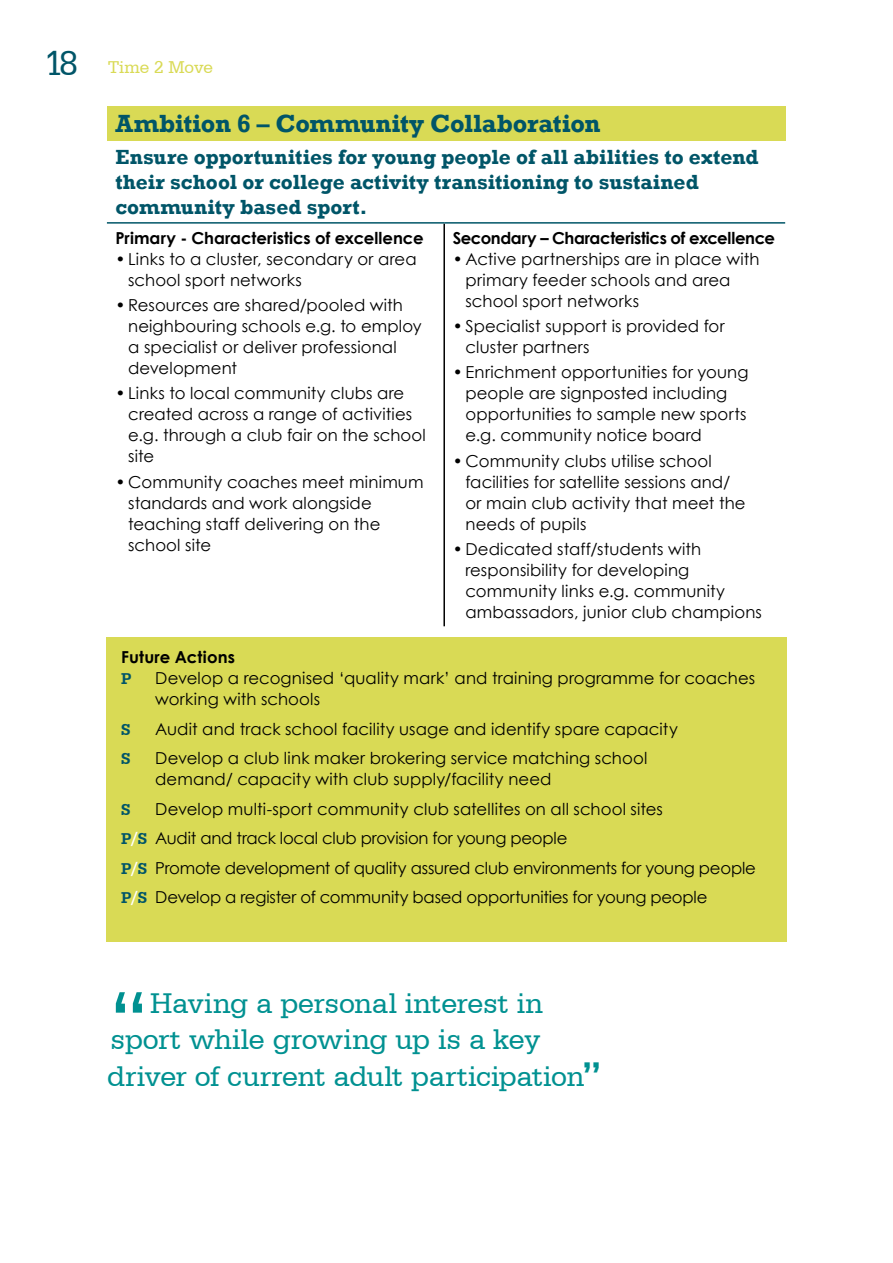
<style>
.page{position:relative;width:893px;height:1263px;background:#fff}
.page>*{position:absolute;margin:0;border:0;box-sizing:border-box;transform-origin:0 0}
.t1{font:90px "Serifa BT";color:#009191}
.t2{font:30px/37px "Serifa BT";letter-spacing:-.01em;color:#009191}
.t3{font:700 25.5px "Rockwell";letter-spacing:-.005em;color:#005568}
.t4{font:700 21px/25.2px "Rockwell";color:#005568}
.t5{font:18px "Serifa BT";letter-spacing:-.005em;color:#d9da55}
.t6{font:16.5px/21px "Century Gothic";letter-spacing:.005em;color:#000}
.t7{font:700 16.5px "Century Gothic";letter-spacing:-.01em;color:#000}
.t8{font:700 16.5px "Century Gothic";letter-spacing:.01em;color:#000}
.t9{font:700 16.5px "Serifa BT";color:#005568}
.s1{font-size:36px;color:#005568}
.s2{font-family:"Serifa BT";font-weight:700;color:#005568}
.s3{font-weight:700;color:#fff}
.s4{font-weight:700;font-size:36px}
</style>
<div class="page">
<div style="left:107px;top:106px;width:678px;height:35px;background:#d9da55"></div>
<hr style="left:443px;top:224px;width:2px;height:402px;background:#000">
<hr style="left:107px;top:222px;width:337px;height:2px;background:#005568">
<hr style="left:444px;top:222px;width:341px;height:2px;background:#005568">
<div style="left:106px;top:638px;width:681px;height:304px;background:#d9da55"></div>
<p class="t5" style="left:44px;top:56px;width:170px"><span class="s1">18</span> Time 2 Move</p>
<h3 class="t3" style="left:115px;top:108px;width:486px">Ambition 6 – Community Collaboration</h3>
<p class="t4" style="left:115px;top:144px;width:645px">Ensure opportunities for young people of all abilities to extend their school or college activity transitioning to sustained community based sport.</p>
<p class="t7" style="left:115px;top:225px;width:310px">Primary - Characteristics of excellence</p>
<p class="t6" style="left:128px;top:248px;width:290px;text-indent:-13px">• Links to a cluster, secondary or area school sport networks</p>
<p class="t6" style="left:128px;top:294px;width:295px;text-indent:-13px">• Resources are shared/pooled with neighbouring schools e.g. to employ a specialist or deliver professional development</p>
<p class="t6" style="left:128px;top:383px;width:299px;text-indent:-13px">• Links to local community clubs are created across a range of activities e.g. through a club fair on the school site</p>
<p class="t6" style="left:128px;top:471px;width:297px;text-indent:-13px">• Community coaches meet minimum standards and work alongside teaching staff delivering on the school site</p>
<p class="t7" style="left:453px;top:225px;width:324px">Secondary – Characteristics of excellence</p>
<p class="t6" style="left:465px;top:248px;width:296px;text-indent:-13px">• Active partnerships are in place with primary feeder schools and area school sport networks</p>
<p class="t6" style="left:465px;top:315px;width:261px;text-indent:-13px">• Specialist support is provided for cluster partners</p>
<p class="t6" style="left:465px;top:362px;width:284px;text-indent:-13px">• Enrichment opportunities for young people are signposted including opportunities to sample new sports e.g. community notice board</p>
<p class="t6" style="left:465px;top:450px;width:282px;text-indent:-13px">• Community clubs utilise school facilities for satellite sessions and/ or main club activity that meet the needs of pupils</p>
<p class="t6" style="left:465px;top:538px;width:298px;text-indent:-13px">• Dedicated staff/students with responsibility for developing community links e.g. community ambassadors, junior club champions</p>
<p class="t8" style="left:121px;top:644px;width:115px">Future Actions</p>
<p class="t9" style="left:121px;top:668px;width:12px">P</p>
<p class="t6" style="left:155px;top:667px;width:601px">Develop a recognised ‘quality mark’ and training programme for coaches working with schools</p>
<p class="t9" style="left:121px;top:719px;width:11px">S</p>
<p class="t6" style="left:155px;top:718px;width:524px">Audit and track school facility usage and identify spare capacity</p>
<p class="t9" style="left:121px;top:748px;width:11px">S</p>
<p class="t6" style="left:155px;top:747px;width:494px">Develop a club link maker brokering service matching school demand/ capacity with club supply/facility need</p>
<p class="t9" style="left:121px;top:799px;width:11px">S</p>
<p class="t6" style="left:121px;top:793px;width:636px;line-height:29.5px;text-indent:34px">Develop multi-sport community club satellites on all school sites<br><span class="s2">P</span><span class="s3">/</span><span class="s2">S</span> Audit and track local club provision for young people<br><span class="s2">P</span><span class="s3">/</span><span class="s2">S</span> Promote development of quality assured club environments for young people <span class="s2">P</span><span class="s3">/</span><span class="s2">S</span> Develop a register of community based opportunities for young people</p>
<h1 class="t1" style="left:106px;top:967px;width:47px">“</h1>
<h2 class="t2" style="left:107px;top:1020px;width:496px">sport while growing up is a key driver of current adult participation<span class="s4">”</span></h2>
<h2 class="t2" style="left:150px;top:984px;width:394px">Having a personal interest in</h2>
</div>
